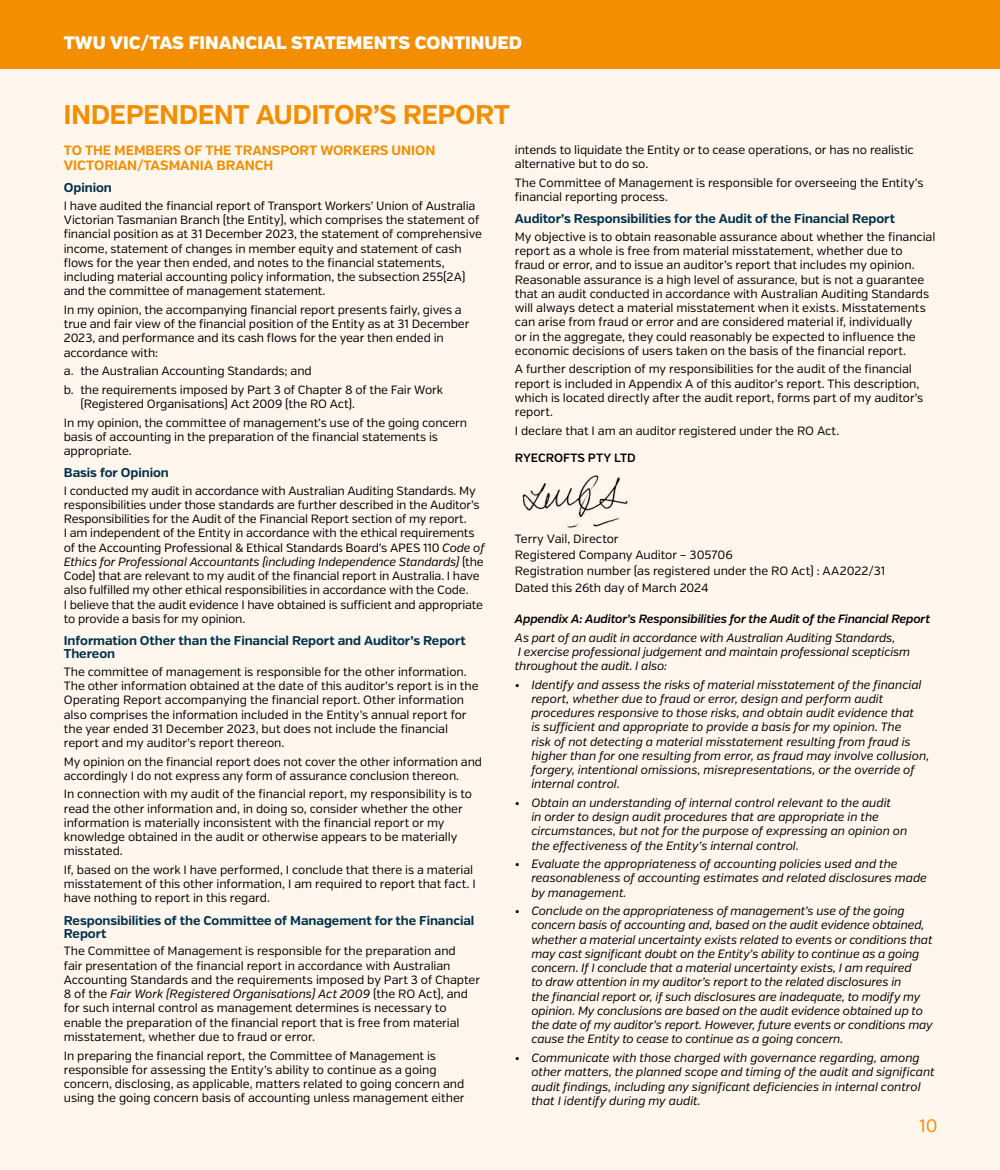
<style>
.page{position:relative;width:1000px;height:1170px;background:#fff}
.page>*{position:absolute;margin:0;border:0;box-sizing:border-box;transform-origin:0 0}
.t1{font:700 27px "Verb";letter-spacing:-.02em;color:#f28e00}
.t2{font:900 18px "Verb";color:#fff}
.t3{font:18px "Verb";color:#f28e00}
.t4{font:700 13.5px/15px "Verb";letter-spacing:-.005em;color:#f28e00}
.t5{font:700 12.75px/13.5px "Verb";letter-spacing:-.005em;color:#00314a}
.t6{font:12px/14.2px "Verb";letter-spacing:-.01em;color:#000}
.t7{font:italic 12px/14.2px "Verb";letter-spacing:-.01em;color:#000}
.t8{font:italic 600 12px "Verb";letter-spacing:-.015em;color:#000}
.t9{font:600 12px "Verb";letter-spacing:-.005em;color:#000}
.s1{font-style:italic}
</style>
<div class="page">
<div style="left:0;top:0;width:999px;height:1169px;background:#fff7ee"></div>
<div style="left:0;top:0;width:999px;height:68px;background:#f28e00"></div>
<img style="left:522px;top:475px;width:106px;height:53px">
<h2 class="t2" style="left:64px;top:31px;width:459px">TWU VIC/TAS FINANCIAL STATEMENTS CONTINUED</h2>
<h1 class="t1" style="left:64px;top:98px;width:448px">INDEPENDENT AUDITOR’S REPORT</h1>
<p class="t4" style="left:64px;top:143px;width:373px">TO THE MEMBERS OF THE TRANSPORT WORKERS UNION<br>VICTORIAN/TASMANIA BRANCH</p>
<p class="t5" style="left:64px;top:181px;width:49px">Opinion</p>
<p class="t6" style="left:64px;top:199px;width:419px">I have audited the financial report of Transport Workers’ Union of Australia Victorian Tasmanian Branch (the Entity), which comprises the statement of financial position as at 31 December 2023, the statement of comprehensive income, statement of changes in member equity and statement of cash flows for the year then ended, and notes to the financial statements, including material accounting policy information, the subsection 255(2A) and the committee of management statement.</p>
<p class="t6" style="left:64px;top:303px;width:407px">In my opinion, the accompanying financial report presents fairly, gives a true and fair view of the financial position of the Entity as at 31 December 2023, and performance and its cash flows for the year then ended in accordance with:</p>
<p class="t6" style="left:64px;top:362px;width:380px;line-height:18.5px">a. the Australian Accounting Standards; and<br>b. the requirements imposed by Part 3 of Chapter 8 of the Fair Work</p>
<p class="t6" style="left:64px;top:395px;width:405px;line-height:18.5px;text-indent:16px">(Registered Organisations) Act 2009 (the RO Act).<br>In my opinion, the committee of management’s use of the going concern</p>
<p class="t6" style="left:64px;top:429px;width:375px">basis of accounting in the preparation of the financial statements is appropriate.</p>
<p class="t5" style="left:64px;top:466px;width:106px">Basis for Opinion</p>
<p class="t6" style="left:64px;top:483px;width:422px">I conducted my audit in accordance with Australian Auditing Standards. My responsibilities under those standards are further described in the Auditor’s Responsibilities for the Audit of the Financial Report section of my report.<br>I am independent of the Entity in accordance with the ethical requirements of the Accounting Professional &amp; Ethical Standards Board’s APES 110 <span class="s1">Code of Ethics for Professional Accountants (including Independence Standards)</span> (the Code) that are relevant to my audit of the financial report in Australia. I have also fulfilled my other ethical responsibilities in accordance with the Code.<br>I believe that the audit evidence I have obtained is sufficient and appropriate to provide a basis for my opinion.</p>
<p class="t5" style="left:64px;top:634px;width:403px">Information Other than the Financial Report and Auditor’s Report<br>Thereon</p>
<p class="t6" style="left:64px;top:664px;width:416px">The committee of management is responsible for the other information.<br>The other information obtained at the date of this auditor’s report is in the Operating Report accompanying the financial report. Other information also comprises the information included in the Entity’s annual report for the year ended 31 December 2023, but does not include the financial report and my auditor’s report thereon.</p>
<p class="t6" style="left:64px;top:754px;width:420px">My opinion on the financial report does not cover the other information and accordingly I do not express any form of assurance conclusion thereon.</p>
<p class="t6" style="left:64px;top:787px;width:410px">In connection with my audit of the financial report, my responsibility is to read the other information and, in doing so, consider whether the other information is materially inconsistent with the financial report or my knowledge obtained in the audit or otherwise appears to be materially misstated.</p>
<p class="t6" style="left:64px;top:862px;width:413px">If, based on the work I have performed, I conclude that there is a material misstatement of this other information, I am required to report that fact. I have nothing to report in this regard.</p>
<p class="t5" style="left:64px;top:913px;width:412px">Responsibilities of the Committee of Management for the Financial<br>Report</p>
<p class="t6" style="left:64px;top:944px;width:417px">The Committee of Management is responsible for the preparation and<br>fair presentation of the financial report in accordance with Australian Accounting Standards and the requirements imposed by Part 3 of Chapter 8 of the <span class="s1">Fair Work (Registered Organisations) Act 2009</span> (the RO Act), and for such internal control as management determines is necessary to enable the preparation of the financial report that is free from material misstatement, whether due to fraud or error.</p>
<p class="t6" style="left:64px;top:1048px;width:402px">In preparing the financial report, the Committee of Management is responsible for assessing the Entity’s ability to continue as a going concern, disclosing, as applicable, matters related to going concern and using the going concern basis of accounting unless management either</p>
<p class="t6" style="left:514px;top:143px;width:400px">intends to liquidate the Entity or to cease operations, or has no realistic alternative but to do so.</p>
<p class="t6" style="left:514px;top:176px;width:410px">The Committee of Management is responsible for overseeing the Entity’s financial reporting process.</p>
<p class="t5" style="left:514px;top:212px;width:381px">Auditor’s Responsibilities for the Audit of the Financial Report</p>
<p class="t6" style="left:514px;top:229px;width:422px">My objective is to obtain reasonable assurance about whether the financial report as a whole is free from material misstatement, whether due to fraud or error, and to issue an auditor’s report that includes my opinion.<br>Reasonable assurance is a high level of assurance, but is not a guarantee that an audit conducted in accordance with Australian Auditing Standards will always detect a material misstatement when it exists. Misstatements can arise from fraud or error and are considered material if, individually<br>or in the aggregate, they could reasonably be expected to influence the economic decisions of users taken on the basis of the financial report.</p>
<p class="t6" style="left:514px;top:362px;width:410px">A further description of my responsibilities for the audit of the financial report is included in Appendix A of this auditor’s report. This description, which is located directly after the audit report, forms part of my auditor’s report.</p>
<p class="t6" style="left:514px;top:423px;width:326px">I declare that I am an auditor registered under the RO Act.</p>
<p class="t9" style="left:514px;top:450px;width:122px">RYECROFTS PTY LTD</p>
<p class="t6" style="left:514px;top:530px;width:372px;line-height:16.4px">Terry Vail, Director<br>Registered Company Auditor – 305706<br>Registration number (as registered under the RO Act) : AA2022/31<br>Dated this 26th day of March 2024</p>
<p class="t8" style="left:514px;top:611px;width:417px">Appendix A: Auditor’s Responsibilities for the Audit of the Financial Report</p>
<p class="t7" style="left:514px;top:630px;width:396px">As part of an audit in accordance with Australian Auditing Standards,<br>I exercise professional judgement and maintain professional scepticism throughout the audit. I also:</p>
<p class="t7" style="left:531px;top:677px;width:399px;text-indent:-16px">• Identify and assess the risks of material misstatement of the financial report, whether due to fraud or error, design and perform audit procedures responsive to those risks, and obtain audit evidence that<br>is sufficient and appropriate to provide a basis for my opinion. The<br>risk of not detecting a material misstatement resulting from fraud is higher than for one resulting from error, as fraud may involve collusion, forgery, intentional omissions, misrepresentations, or the override of internal control.</p>
<p class="t7" style="left:531px;top:795px;width:377px;text-indent:-16px">• Obtain an understanding of internal control relevant to the audit<br>in order to design audit procedures that are appropriate in the circumstances, but not for the purpose of expressing an opinion on the effectiveness of the Entity’s internal control.</p>
<p class="t7" style="left:531px;top:857px;width:397px;text-indent:-16px">• Evaluate the appropriateness of accounting policies used and the reasonableness of accounting estimates and related disclosures made by management.</p>
<p class="t7" style="left:531px;top:904px;width:403px;text-indent:-16px">• Conclude on the appropriateness of management’s use of the going concern basis of accounting and, based on the audit evidence obtained, whether a material uncertainty exists related to events or conditions that may cast significant doubt on the Entity’s ability to continue as a going concern. If I conclude that a material uncertainty exists, I am required<br>to draw attention in my auditor’s report to the related disclosures in<br>the financial report or, if such disclosures are inadequate, to modify my opinion. My conclusions are based on the audit evidence obtained up to the date of my auditor’s report. However, future events or conditions may cause the Entity to cease to continue as a going concern.</p>
<p class="t7" style="left:531px;top:1050px;width:404px;text-indent:-16px">• Communicate with those charged with governance regarding, among other matters, the planned scope and timing of the audit and significant audit findings, including any significant deficiencies in internal control that I identify during my audit.</p>
<h2 class="t3" style="left:918px;top:1114px;width:20px">10</h2>
</div>
